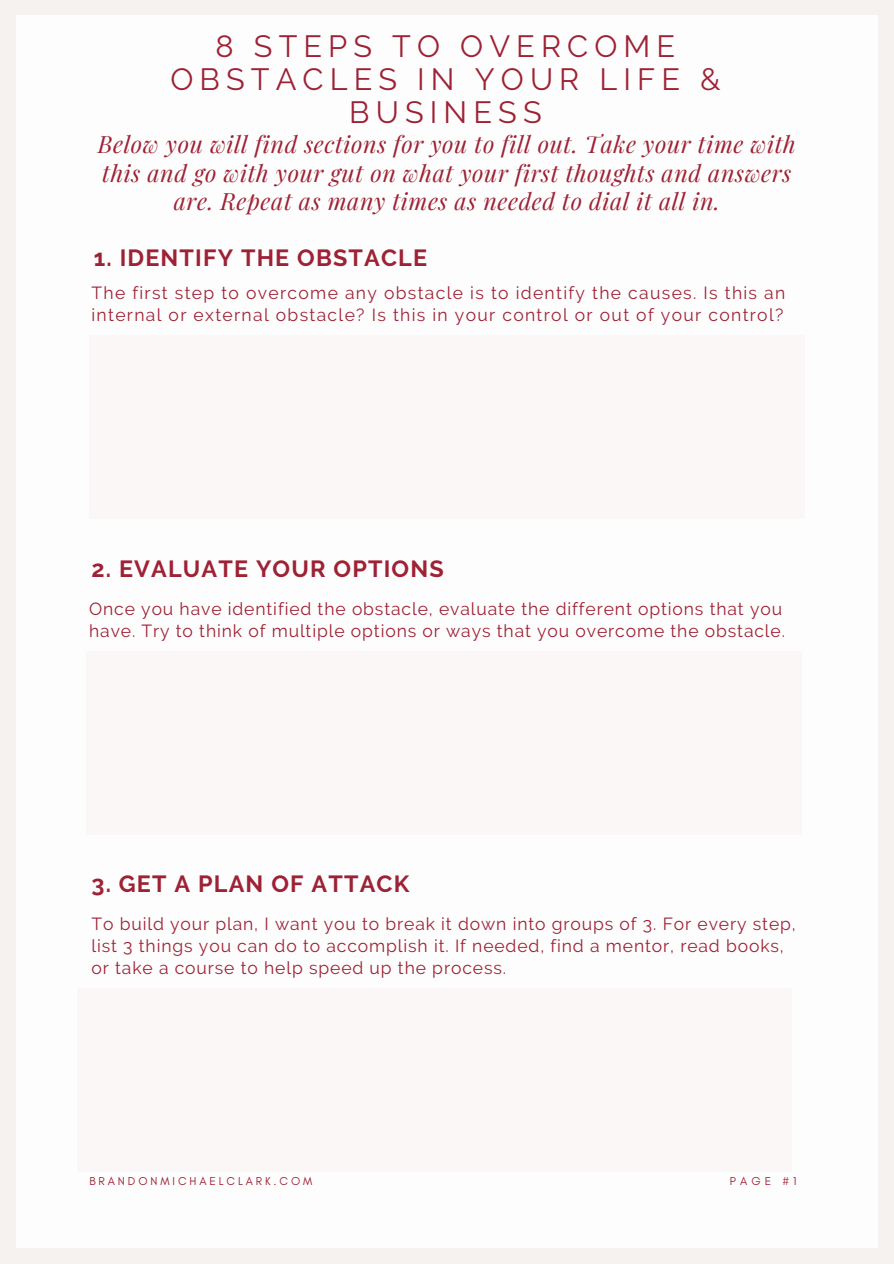
<style>
.page{position:relative;width:894px;height:1264px;background:#fff}
.page>*{position:absolute;margin:0;border:0;box-sizing:border-box;transform-origin:0 0}
.t1{font:30.6px/32.8px "Raleway";letter-spacing:.2em;color:#9d2235;text-align:center}
.t2{font:italic 23.4px/28.5px "Playfair Display";letter-spacing:.025em;color:#9d2235;text-align:center}
.t3{font:700 23.4px "Raleway";letter-spacing:.05em;color:#9d2235}
.t4{font:17.55px/21.9px "Raleway";letter-spacing:.05em;color:#9d2235}
.t5{font:17.55px/21.9px "Raleway";letter-spacing:.075em;color:#9d2235}
.t6{font:11.7px "Glacial Indifference";letter-spacing:.25em;color:#9d2235}
</style>
<div class="page">
<div style="left:0;top:0;width:893px;height:1263px;background:#f6f2ef"></div>
<div style="left:16px;top:15px;width:861px;height:1232px;background:#fff"></div>
<div style="left:89px;top:335px;width:714px;height:183px;background:#faf7f6"></div>
<div style="left:87px;top:651px;width:714px;height:183px;background:#faf7f6"></div>
<div style="left:77px;top:987px;width:714px;height:184px;background:#faf7f6"></div>
<h2 class="t1" style="left:170px;top:30px;width:551px">8 STEPS TO OVERCOME<br>OBSTACLES IN YOUR LIFE &amp;<br>BUSINESS</h2>
<h4 class="t2" style="left:98px;top:129px;width:699px">Below you will find sections for you to fill out. Take your time with this and go with your gut on what your first thoughts and answers are. Repeat as many times as needed to dial it all in.</h4>
<h3 class="t3" style="left:94px;top:244px;width:335px">1. IDENTIFY THE OBSTACLE</h3>
<h1 class="t5" style="left:91px;top:282px;width:695px">The first step to overcome any obstacle is to identify the causes. Is this an internal or external obstacle? Is this in your control or out of your control?</h1>
<h4 class="t3" style="left:91px;top:555px;width:353px">2. EVALUATE YOUR OPTIONS</h4>
<h2 class="t4" style="left:89px;top:598px;width:697px">Once you have identified the obstacle, evaluate the different options that you have. Try to think of multiple options or ways that you overcome the obstacle.</h2>
<h4 class="t3" style="left:91px;top:869px;width:319px">3. GET A PLAN OF ATTACK</h4>
<h2 class="t4" style="left:91px;top:913px;width:705px">To build your plan, I want you to break it down into groups of 3. For every step, list 3 things you can do to accomplish it. If needed, find a mentor, read books, or take a course to help speed up the process.</h2>
<p class="t6" style="left:89px;top:1173px;width:224px">BRANDONMICHAELCLARK.COM</p>
<p class="t6" style="left:729px;top:1173px;width:68px">PAGE #1</p>
</div>
